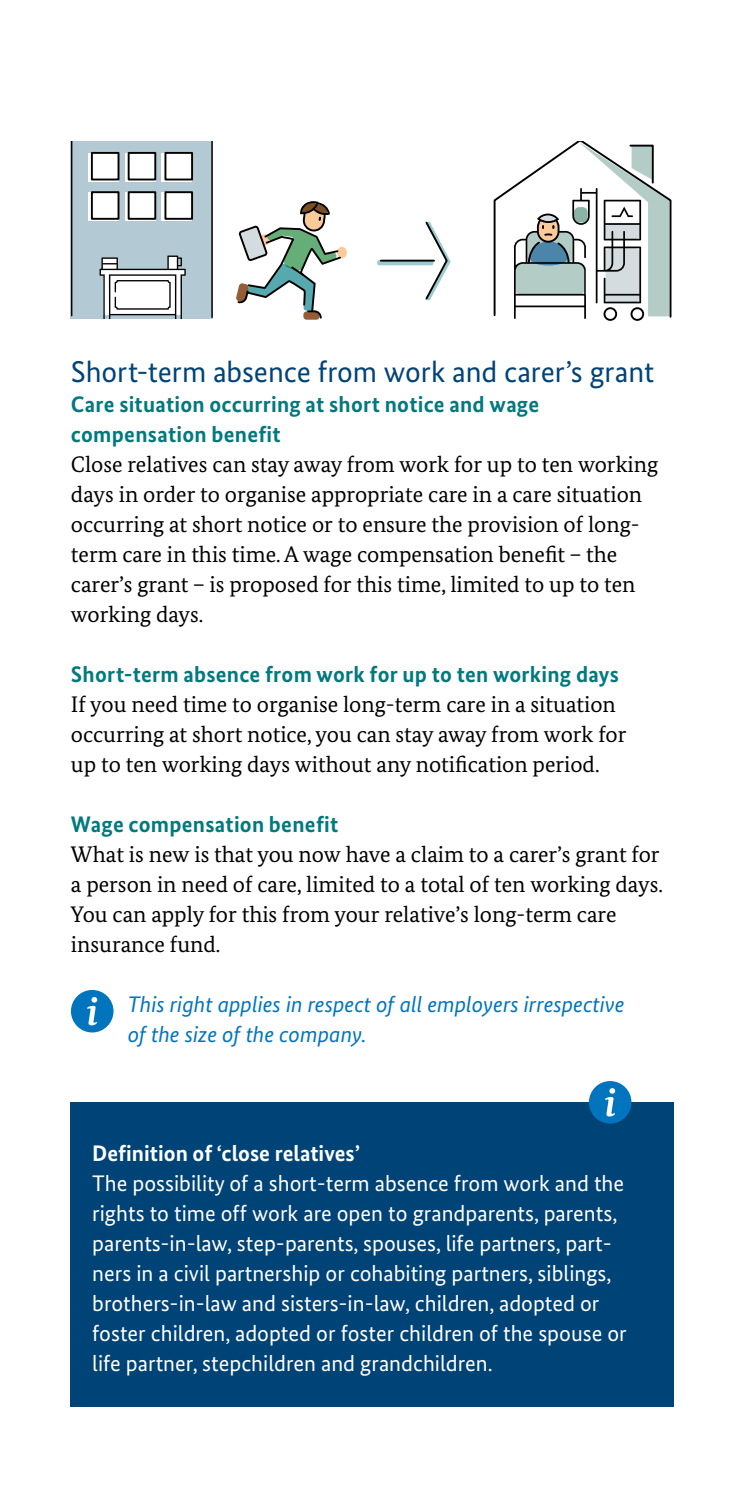
<style>
.page{position:relative;width:745px;height:1489px;background:#fff}
.page>*{position:absolute;margin:0;border:0;box-sizing:border-box;transform-origin:0 0}
.B-Inhalt_B-02-H2-HL_2{font:30px "Bundes Sans";color:#004377}
.B-Inhalt_B-04-P-Body{font:22.5px/30px "Bundes Serif";color:#000}
.C-Infokasten_C-02-P-IK_Body_BundesSans{font:22.5px/30px "Bundes Sans";color:#fff}
.B-Inhalt_B-03-H3-HL_3{font:700 22.5px/30px "Bundes Sans";letter-spacing:.01em;color:#00797f}
.B-Inhalt_B-04-P-Body-2{font:italic 22.5px/30px "Bundes Sans";color:#0075be}
.C-Infokasten_C-01-H1-IK_HL_BundesSans{font:700 22.5px "Bundes Sans";color:#fff}
</style>
<div class="page">
<div style="left:71px;top:989px;width:42px;height:43px;background:#0075be;border-radius:50%"></div>
<svg style="left:87px;top:997px;width:10px;height:28px"></svg>
<div style="left:71px;top:1102px;width:602px;height:304px;background:#004377"></div>
<div style="left:588px;top:1080px;width:43px;height:43px;background:#0075be;border-radius:50%"></div>
<svg style="left:605px;top:1088px;width:9px;height:28px"></svg>
<svg style="left:423px;top:221px;width:25px;height:80px"></svg>
<hr style="left:380px;top:260px;width:54px;height:1px;background:#000">
<svg style="left:377px;top:260px;width:56px;height:5px"></svg>
<svg style="left:303px;top:311px;width:16px;height:9px"></svg>
<div style="left:337px;top:247px;width:9px;height:11px;background:#fbca9a;border-radius:50%"></div>
<svg style="left:71px;top:142px;width:142px;height:177px"></svg>
<div style="left:630px;top:307px;width:13px;height:14px;border:2px solid #000;border-radius:50%"></div>
<div style="left:603px;top:307px;width:13px;height:14px;border:2px solid #000;border-radius:50%"></div>
<svg style="left:493px;top:142px;width:179px;height:177px"></svg>
<svg style="left:236px;top:201px;width:106px;height:118px"></svg>
<svg style="left:426px;top:222px;width:4px;height:78px"></svg>
<h1 class="B-Inhalt_B-02-H2-HL_2" style="left:71px;top:353px;width:584px">Short-term absence from work and carer’s grant</h1>
<h2 class="B-Inhalt_B-03-H3-HL_3" style="left:71px;top:389px;width:469px">Care situation occurring at short notice and wage compensation benefit</h2>
<p class="B-Inhalt_B-04-P-Body" style="left:71px;top:449px;width:588px">Close relatives can stay away from work for up to ten working days in order to organise appropriate care in a care situation occurring at short notice or to ensure the provision of long&shy;term care in this time. A wage compensation benefit – the carer’s grant – is proposed for this time, limited to up to ten working days.</p>
<h2 class="B-Inhalt_B-03-H3-HL_3" style="left:71px;top:659px;width:549px">Short-term absence from work for up to ten working days</h2>
<p class="B-Inhalt_B-04-P-Body" style="left:71px;top:689px;width:556px">If you need time to organise long-term care in a situation occurring at short notice, you can stay away from work for up to ten working days without any notification period.</p>
<h2 class="B-Inhalt_B-03-H3-HL_3" style="left:71px;top:809px;width:268px">Wage compensation benefit</h2>
<p class="B-Inhalt_B-04-P-Body" style="left:71px;top:839px;width:593px">What is new is that you now have a claim to a carer’s grant for a person in need of care, limited to a total of ten working days.<br>You can apply for this from your relative’s long-term care insurance fund.</p>
<p class="B-Inhalt_B-04-P-Body-2" style="left:128px;top:989px;width:498px">This right applies in respect of all employers irrespective of the size of the company.</p>
<h2 class="C-Infokasten_C-01-H1-IK_HL_BundesSans" style="left:92px;top:1139px;width:269px">Definition of ‘close relatives’</h2>
<p class="C-Infokasten_C-02-P-IK_Body_BundesSans" style="left:92px;top:1167px;width:535px">The possibility of a short-term absence from work and the rights to time off work are open to grandparents, parents, parents-in-law, step-parents, spouses, life partners, part&shy;ners in a civil partnership or cohabiting partners, siblings, brothers-in-law and sisters-in-law, children, adopted or foster children, adopted or foster children of the spouse or life partner, stepchildren and grandchildren.</p>
</div>
